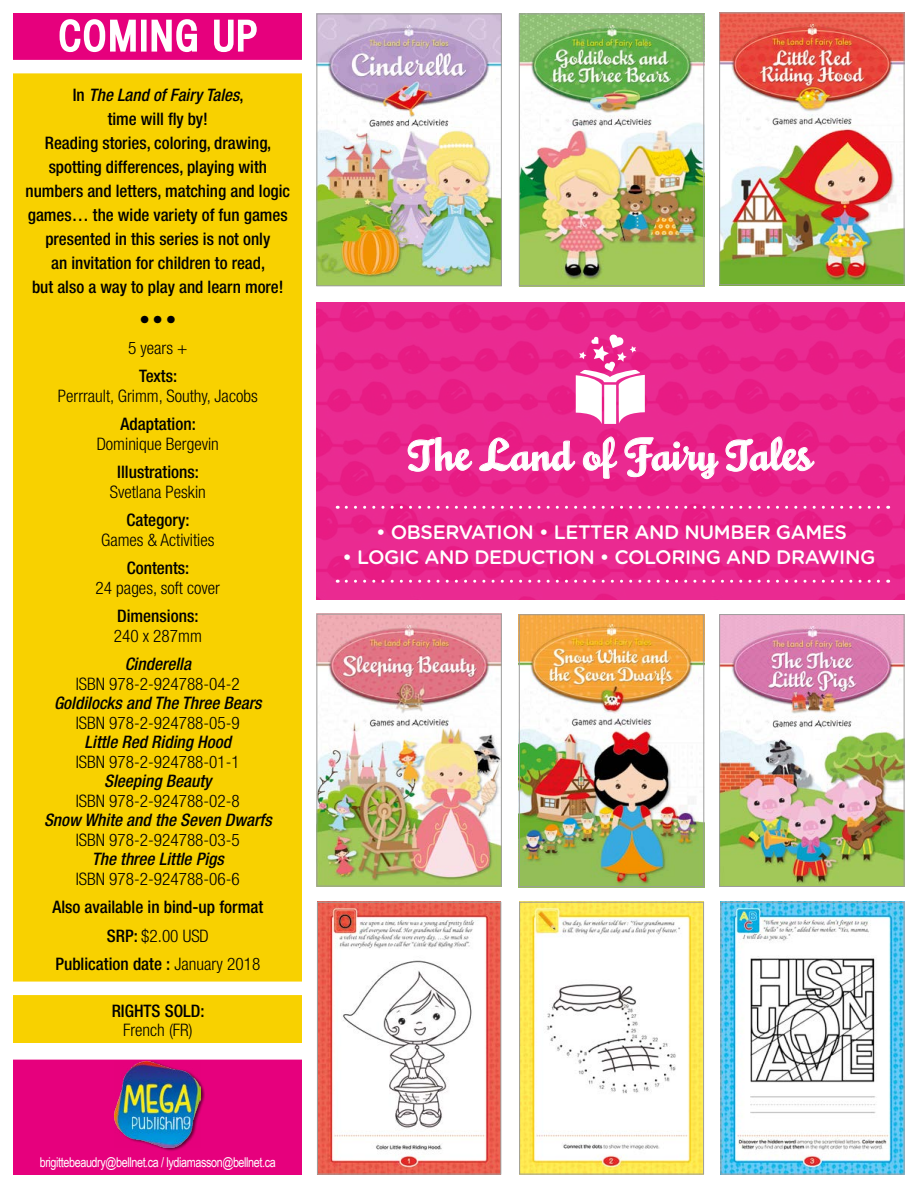
<style>
.page{position:relative;width:918px;height:1188px;background:#fff}
.page>*{position:absolute;margin:0;border:0;box-sizing:border-box;transform-origin:0 0}
.t1{font:37.35px "Mousse Script";color:#fff}
.t2{font:500 condensed 21px "Helvetica Neue LT Pro";color:#000}
.t3{font:500 19.5px "Gotham Rounded";letter-spacing:-.02em;color:#fff}
.t4{font:500 condensed 17.25px/24px "Helvetica Neue LT Pro";color:#000;text-align:center}
.t5{font:300 condensed 17.25px "Helvetica Neue LT Pro";color:#000}
.t6{font:italic 500 condensed 17.25px "Helvetica Neue LT Pro";color:#000}
.t7{font:13.5px "Arial Narrow";letter-spacing:-.03em;color:#fff}
.s1{font-style:italic}
.s2{font-weight:300}
</style>
<div class="page">
<img style="left:316px;top:302px;width:588px;height:298px">
<img style="left:318px;top:616px;width:182px;height:268px">
<div style="left:316px;top:614px;width:186px;height:272px;border:1px solid #9d9d9c"></div>
<img style="left:721px;top:616px;width:181px;height:269px">
<div style="left:719px;top:614px;width:185px;height:273px;border:1px solid #9d9d9c"></div>
<img style="left:319px;top:904px;width:180px;height:268px">
<div style="left:317px;top:902px;width:184px;height:272px;border:1px solid #9d9d9c"></div>
<img style="left:521px;top:616px;width:181px;height:269px">
<div style="left:519px;top:614px;width:185px;height:273px;border:1px solid #9d9d9c"></div>
<img style="left:318px;top:16px;width:182px;height:268px">
<div style="left:316px;top:14px;width:186px;height:272px;border:1px solid #9d9d9c"></div>
<img style="left:723px;top:904px;width:179px;height:268px">
<div style="left:721px;top:902px;width:183px;height:272px;border:1px solid #9d9d9c"></div>
<img style="left:721px;top:14px;width:181px;height:269px">
<div style="left:719px;top:12px;width:185px;height:273px;border:1px solid #9d9d9c"></div>
<img style="left:521px;top:16px;width:181px;height:268px">
<div style="left:519px;top:14px;width:185px;height:272px;border:1px solid #9d9d9c"></div>
<img style="left:521px;top:904px;width:181px;height:268px">
<div style="left:519px;top:902px;width:185px;height:272px;border:1px solid #9d9d9c"></div>
<svg style="left:346px;top:506px;width:543px;height:3px;background:#ee5caa"></svg>
<svg style="left:346px;top:580px;width:543px;height:3px;background:#ee5caa"></svg>
<div style="left:14px;top:1059px;width:288px;height:115px;background:#e6007d"></div>
<div style="left:14px;top:61px;width:288px;height:982px;background:#f8d100"></div>
<div style="left:14px;top:14px;width:288px;height:46px;background:#e6007d"></div>
<div style="left:114px;top:1061px;width:91px;height:90px;background:#000;opacity:.6"></div>
<img style="left:115px;top:1062px;width:86px;height:86px">
<svg style="left:59px;top:19px;width:77px;height:34px"></svg>
<div style="left:141px;top:20px;width:6px;height:32px;border:3px solid #fff"></div>
<svg style="left:151px;top:19px;width:46px;height:34px"></svg>
<svg style="left:214px;top:19px;width:43px;height:34px"></svg>
<svg style="left:408px;top:437px;width:64px;height:51px;background:#eb3d98"></svg>
<svg style="left:479px;top:437px;width:96px;height:51px;background:#ea3a97"></svg>
<svg style="left:583px;top:436px;width:34px;height:43px"></svg>
<svg style="left:624px;top:437px;width:95px;height:42px;background:#ec469d"></svg>
<svg style="left:726px;top:436px;width:89px;height:36px;background:#ec4ba0"></svg>
<svg style="left:576px;top:334px;width:69px;height:90px"></svg>
<div style="left:8px;top:1046px;width:299px;height:14px;background:#fff"></div>
<div style="left:8px;top:982px;width:299px;height:13px;background:#fff"></div>
<div style="left:8px;top:60px;width:299px;height:13px;background:#fff"></div>
<p class="t4" style="left:25px;top:82px;width:266px">In <span class="s1">The Land of Fairy Tales</span>,<br>time will fly by!<br>Reading stories, coloring, drawing, spotting differences, playing with numbers and letters, matching and logic games… the wide variety of fun games presented in this series is not only<br>an invitation for children to read,<br>but also a way to play and learn more!</p>
<p class="t2" style="left:139px;top:307px;width:38px">•••</p>
<p class="t5" style="left:128px;top:338px;width:61px">5 years +</p>
<p class="t4" style="left:139px;top:364px;width:40px">Texts:</p>
<p class="t5" style="left:58px;top:386px;width:201px">Perrrault, Grimm, Southy, Jacobs</p>
<p class="t4" style="left:120px;top:412px;width:77px">Adaptation:</p>
<p class="t5" style="left:97px;top:434px;width:124px">Dominique Bergevin</p>
<p class="t4" style="left:117px;top:460px;width:83px">Illustrations:</p>
<p class="t5" style="left:110px;top:482px;width:98px">Svetlana Peskin</p>
<p class="t4" style="left:127px;top:508px;width:65px">Category:</p>
<p class="t5" style="left:101px;top:530px;width:115px">Games &amp; Activities</p>
<p class="t4" style="left:127px;top:556px;width:64px">Contents:</p>
<p class="t5" style="left:96px;top:578px;width:126px">24 pages, soft cover</p>
<p class="t4" style="left:117px;top:604px;width:83px">Dimensions:</p>
<p class="t5" style="left:114px;top:626px;width:90px">240 x 287mm</p>
<p class="t6" style="left:125px;top:654px;width:68px">Cinderella</p>
<p class="t5" style="left:76px;top:674px;width:166px">ISBN 978-2-924788-04-2</p>
<p class="t6" style="left:54px;top:693px;width:209px">Goldilocks and The Three Bears</p>
<p class="t5" style="left:76px;top:713px;width:166px">ISBN 978-2-924788-05-9</p>
<p class="t6" style="left:85px;top:732px;width:148px">Little Red Riding Hood</p>
<p class="t5" style="left:76px;top:752px;width:166px">ISBN 978-2-924788-01-1</p>
<p class="t6" style="left:104px;top:771px;width:109px">Sleeping Beauty</p>
<p class="t5" style="left:76px;top:791px;width:166px">ISBN 978-2-924788-02-8</p>
<p class="t6" style="left:44px;top:810px;width:229px">Snow White and the Seven Dwarfs</p>
<p class="t5" style="left:76px;top:830px;width:166px">ISBN 978-2-924788-03-5</p>
<p class="t6" style="left:92px;top:849px;width:134px">The three Little Pigs</p>
<p class="t5" style="left:76px;top:869px;width:166px">ISBN 978-2-924788-06-6</p>
<p class="t4" style="left:52px;top:892px;width:212px;line-height:28.5px">Also available in bind-up format<br>SRP: <span class="s2">$2.00 USD<br></span>Publication date : <span class="s2">January 2018</span></p>
<p class="t4" style="left:112px;top:998px;width:94px">RIGHTS SOLD:</p>
<p class="t5" style="left:123px;top:1020px;width:71px">French (FR)</p>
<p class="t7" style="left:40px;top:1152px;width:238px">brigittebeaudry@bellnet.ca / lydiamasson@bellnet.ca</p>
<h1 class="t1" style="left:408px;top:423px;width:406px">The Land of Fairy Tales</h1>
<p class="t3" style="left:376px;top:518px;width:473px">• OBSERVATION • LETTER AND NUMBER GAMES</p>
<p class="t3" style="left:343px;top:544px;width:534px">• LOGIC AND DEDUCTION • COLORING AND DRAWING</p>
</div>
